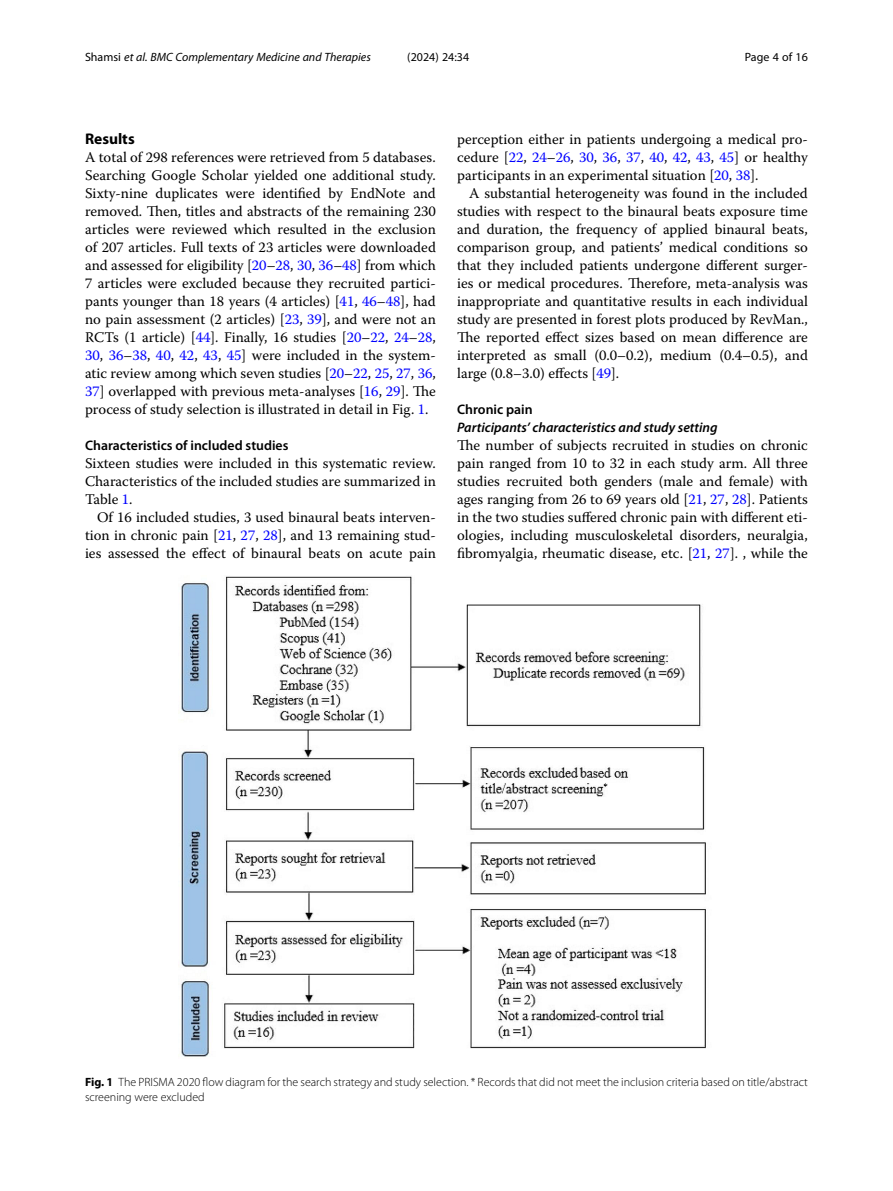
<style>
.page{position:relative;width:893px;height:1191px;background:#fff}
.page>*{position:absolute;margin:0;border:0;box-sizing:border-box;transform-origin:0 0}
.Head_1{font:700 15.45px "Myriad Pro";color:#000}
.Body_Text{font:14.7px/18px "Warnock Pro";color:#000;text-align:justify}
.Body_Text_Indent{font:14.7px/18px "Warnock Pro";color:#000;text-align:justify}
.Head_2{font:600 13.8px "Myriad Pro";color:#000}
.Head_3_after_2{font:italic 600 13.8px "Myriad Pro";color:#000}
.Figure_Caption{font:300 12px/15px "Myriad Pro";color:#000}
.t1{font:italic 12px "Myriad Pro";color:#000}
.t2{font:12px "Myriad Pro";color:#000}
.s1{font-style:normal}
.s2{color:#00f}
.s3{font-weight:700}
</style>
<div class="page">
<img style="left:181px;top:576px;width:525px;height:481px">
<p class="t1" style="left:85px;top:50px;width:287px"><span class="s1">Shamsi</span> et al. BMC Complementary Medicine and Therapies</p>
<p class="t2" style="left:407px;top:50px;width:63px">(2024) 24:34</p>
<p class="t2" style="left:745px;top:50px;width:65px">Page 4 of 16</p>
<p class="Head_1" style="left:85px;top:129px;width:51px">Results</p>
<p class="Body_Text" style="left:85px;top:148px;width:352px">A total of 298 references were retrieved from 5 databases.<br>Searching Google Scholar yielded one additional study.<br>Sixty-nine duplicates were identified by EndNote and removed. Then, titles and abstracts of the remaining 230 articles were reviewed which resulted in the exclusion of 207 articles. Full texts of 23 articles were downloaded and assessed for eligibility [<span class="s2">20</span>–<span class="s2">28</span>, <span class="s2">30</span>, <span class="s2">36</span>–<span class="s2">48</span>] from which 7 articles were excluded because they recruited partici&shy;pants younger than 18 years (4 articles) [<span class="s2">41</span>, <span class="s2">46</span>–<span class="s2">48</span>], had no pain assessment (2 articles) [<span class="s2">23</span>, <span class="s2">39</span>], and were not an RCTs (1 article) [<span class="s2">44</span>]. Finally, 16 studies [<span class="s2">20</span>–<span class="s2">22</span>, <span class="s2">24</span>–<span class="s2">28</span>, <span class="s2">30</span>, <span class="s2">36</span>–<span class="s2">38</span>, <span class="s2">40</span>, <span class="s2">42</span>, <span class="s2">43</span>, <span class="s2">45</span>] were included in the system&shy;atic review among which seven studies [<span class="s2">20</span>–<span class="s2">22</span>, <span class="s2">25</span>, <span class="s2">27</span>, <span class="s2">36</span>, <span class="s2">37</span>] overlapped with previous meta-analyses [<span class="s2">16</span>, <span class="s2">29</span>]. The process of study selection is illustrated in detail in Fig. <span class="s2">1</span>.</p>
<p class="Head_2" style="left:85px;top:437px;width:205px">Characteristics of included studies</p>
<p class="Body_Text" style="left:85px;top:454px;width:352px">Sixteen studies were included in this systematic review.<br>Characteristics of the included studies are summarized in Table <span class="s2">1</span>.</p>
<p class="Body_Text_Indent" style="left:85px;top:508px;width:352px;text-indent:12px">Of 16 included studies, 3 used binaural beats interven&shy;tion in chronic pain [<span class="s2">21</span>, <span class="s2">27</span>, <span class="s2">28</span>], and 13 remaining stud&shy;ies assessed the effect of binaural beats on acute pain</p>
<p class="Body_Text_Indent" style="left:457px;top:130px;width:352px">perception either in patients undergoing a medical pro&shy;cedure [<span class="s2">22</span>, <span class="s2">24</span>–<span class="s2">26</span>, <span class="s2">30</span>, <span class="s2">36</span>, <span class="s2">37</span>, <span class="s2">40</span>, <span class="s2">42</span>, <span class="s2">43</span>, <span class="s2">45</span>] or healthy participants in an experimental situation [<span class="s2">20</span>, <span class="s2">38</span>].</p>
<p class="Body_Text_Indent" style="left:457px;top:184px;width:352px;text-indent:12px">A substantial heterogeneity was found in the included studies with respect to the binaural beats exposure time and duration, the frequency of applied binaural beats, comparison group, and patients’ medical conditions so that they included patients undergone different surger&shy;ies or medical procedures. Therefore, meta-analysis was inappropriate and quantitative results in each individual study are presented in forest plots produced by RevMan., The reported effect sizes based on mean difference are interpreted as small (0.0–0.2), medium (0.4–0.5), and large (0.8–3.0) effects [<span class="s2">49</span>].</p>
<p class="Head_2" style="left:457px;top:401px;width:77px">Chronic pain</p>
<p class="Head_3_after_2" style="left:457px;top:419px;width:262px">Participants’ characteristics and study setting</p>
<p class="Body_Text" style="left:457px;top:436px;width:352px">The number of subjects recruited in studies on chronic pain ranged from 10 to 32 in each study arm. All three studies recruited both genders (male and female) with ages ranging from 26 to 69 years old [<span class="s2">21</span>, <span class="s2">27</span>, <span class="s2">28</span>]. Patients in the two studies suffered chronic pain with different eti&shy;ologies, including musculoskeletal disorders, neuralgia, fibromyalgia, rheumatic disease, etc. [<span class="s2">21</span>, <span class="s2">27</span>]. , while the</p>
<p class="Figure_Caption" style="left:85px;top:1074px;width:724px"><span class="s3">Fig. 1</span> The PRISMA 2020 flow diagram for the search strategy and study selection. * Records that did not meet the inclusion criteria based on title/abstract screening were excluded</p>
</div>
